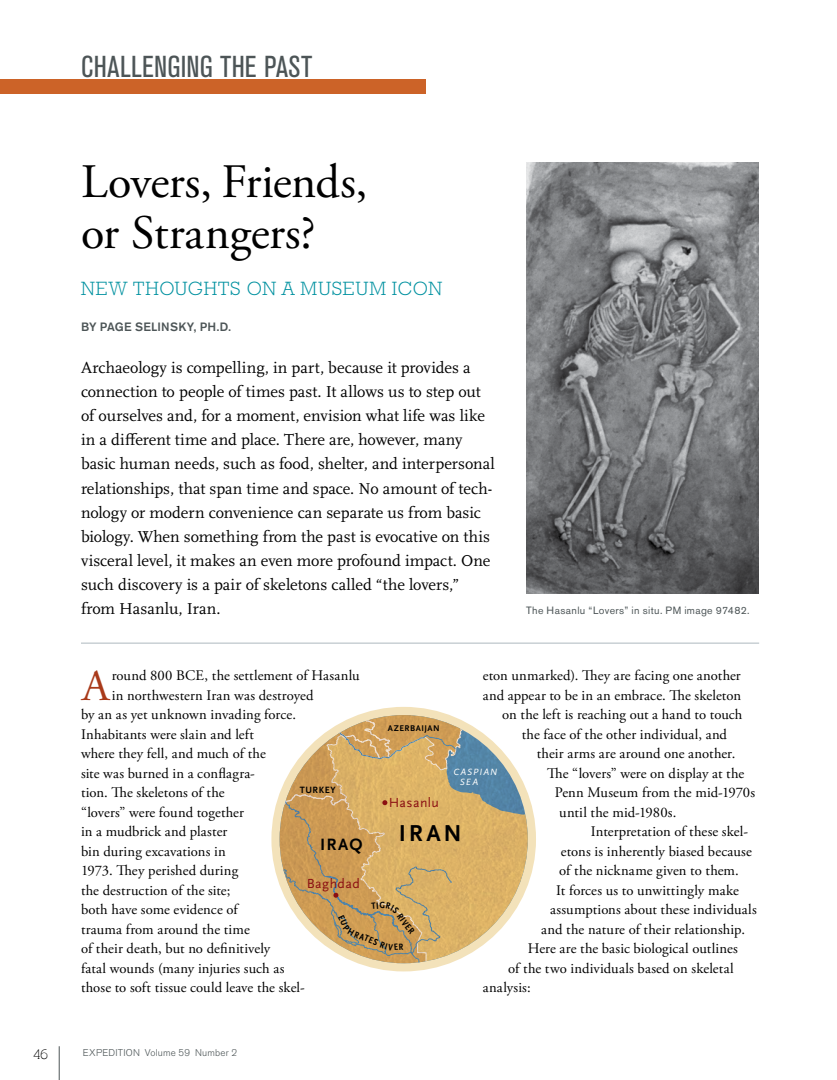
<style>
.page{position:relative;width:837px;height:1080px;background:#fff}
.page>*{position:absolute;margin:0;border:0;box-sizing:border-box;transform-origin:0 0}
.t1{font:48px/51.2px "Adobe Garamond Pro";letter-spacing:-.01em;color:#000}
.t2{font:44.1px "Adobe Garamond Pro";color:#a93a1a}
.t3{font:condensed 30px "Akzidenz Grotesk BE";letter-spacing:.005em;color:#4d5557}
.t4{font:700 24px "Scala Sans OT";color:#000}
.t5{font:300 19.5px "Rockwell";letter-spacing:.03em;color:#0091a0}
.t6{font:700 17.25px "Scala Sans OT";color:#000}
.t7{font:16.5px/24.2px "Scala OT";color:#000}
.t8{font:14.7px "Adobe Garamond Pro";letter-spacing:.01em;color:#000}
.t9{font:13.8px "Scala Sans OT";letter-spacing:.03em;color:#8b0f12}
.t10{font:13.5px "Alexandria FLF";color:#000}
.t11{font:500 12px "Akzidenz Grotesk BE";letter-spacing:.02em;color:#4d5557}
.t12{font:700 12px "Scala Sans OT";letter-spacing:.11em;color:#000}
.t13{font:10.5px "Akzidenz Grotesk BE";letter-spacing:.035em;color:#4d5557}
.t14{font:300 9.75px "Akzidenz Grotesk BE";letter-spacing:.02em;color:#4d5557}
.t15{font:700 9.6px "Scala Sans OT";letter-spacing:.065em;color:#000}
.t16{font:italic 9.45px/10.4px "Scala Sans OT";letter-spacing:.115em;color:#fff}
.t17{font:700 8.7px "Scala Sans OT";letter-spacing:.06em;color:#000}
</style>
<div class="page">
<hr style="left:59px;top:1046px;width:1px;height:34px;background:#4d5557">
<hr style="left:81px;top:643px;width:678px;height:1px;background:#adb8bf">
<div style="left:0;top:79px;width:425px;height:15px;background:#cc6328"></div>
<img style="left:526px;top:162px;width:233px;height:432px">
<div style="left:271px;top:707px;width:265px;height:264px;background:#f3e2ba;border-radius:50%"></div>
<svg style="left:280px;top:715px;width:248px;height:248px"></svg>
<h3 class="t3" style="left:81px;top:49px;width:233px">CHALLENGING THE PAST</h3>
<h1 class="t1" style="left:81px;top:158px;width:288px">Lovers, Friends, or Strangers?</h1>
<h3 class="t5" style="left:81px;top:277px;width:363px">NEW THOUGHTS ON A MUSEUM ICON</h3>
<p class="t11" style="left:81px;top:319px;width:151px">BY PAGE SELINSKY, PH.D.</p>
<p class="t7" style="left:81px;top:356px;width:415px">Archaeology is compelling, in part, because it provides a connection to people of times past. It allows us to step out of ourselves and, for a moment, envision what life was like in a different time and place. There are, however, many basic human needs, such as food, shelter, and interpersonal relationships, that span time and space. No amount of tech&shy;nology or modern convenience can separate us from basic biology. When something from the past is evocative on this visceral level, it makes an even more profound impact. One such discovery is a pair of skeletons called “the lovers,” from Hasanlu, Iran.</p>
<p class="t13" style="left:526px;top:604px;width:225px">The Hasanlu “Lovers” in situ. PM image 97482.</p>
<h2 class="t2" style="left:82px;top:659px;width:29px">A</h2>
<p class="t8" style="left:112px;top:667px;width:249px">round 800 BCE, the settlement of Hasanlu</p>
<p class="t8" style="left:112px;top:686px;width:203px">in northwestern Iran was destroyed</p>
<p class="t8" style="left:81px;top:706px;width:217px">by an as yet unknown invading force.</p>
<p class="t8" style="left:81px;top:725px;width:175px">Inhabitants were slain and left</p>
<p class="t8" style="left:81px;top:745px;width:186px">where they fell, and much of the</p>
<p class="t8" style="left:81px;top:764px;width:175px">site was burned in a conflagra-</p>
<p class="t8" style="left:81px;top:784px;width:145px">tion. The skeletons of the</p>
<p class="t8" style="left:81px;top:803px;width:164px">“lovers” were found together</p>
<p class="t8" style="left:81px;top:823px;width:148px">in a mudbrick and plaster</p>
<p class="t8" style="left:81px;top:842px;width:146px">bin during excavations in</p>
<p class="t8" style="left:81px;top:862px;width:159px">1973. They perished during</p>
<p class="t8" style="left:81px;top:881px;width:151px">the destruction of the site;</p>
<p class="t8" style="left:81px;top:901px;width:158px">both have some evidence of</p>
<p class="t8" style="left:81px;top:920px;width:170px">trauma from around the time</p>
<p class="t8" style="left:81px;top:940px;width:191px">of their death, but no definitively</p>
<p class="t8" style="left:81px;top:959px;width:205px">fatal wounds (many injuries such as</p>
<p class="t8" style="left:81px;top:979px;width:225px">those to soft tissue could leave the skel-</p>
<p class="t15" style="left:300px;top:784px;width:38px">TURKEY</p>
<p class="t6" style="left:320px;top:834px;width:44px">IRAQ</p>
<p class="t9" style="left:307px;top:876px;width:55px">Baghdad</p>
<p class="t12" style="left:240px;top:960px;width:40px">SAUDI</p>
<p class="t10" style="left:33px;top:1047px;width:16px">46</p>
<p class="t14" style="left:83px;top:1047px;width:156px">EXPEDITION Volume 59 Number 2</p>
<p class="t8" style="left:483px;top:667px;width:260px">eton unmarked). They are facing one another</p>
<p class="t8" style="left:483px;top:686px;width:260px">and appear to be in an embrace. The skeleton</p>
<p class="t8" style="left:502px;top:706px;width:242px">on the left is reaching out a hand to touch</p>
<p class="t8" style="left:522px;top:725px;width:207px">the face of the other individual, and</p>
<p class="t8" style="left:537px;top:745px;width:200px">their arms are around one another.</p>
<p class="t8" style="left:547px;top:764px;width:199px">The “lovers” were on display at the</p>
<p class="t8" style="left:555px;top:784px;width:202px">Penn Museum from the mid-1970s</p>
<p class="t8" style="left:559px;top:803px;width:119px">until the mid-1980s.</p>
<p class="t8" style="left:591px;top:823px;width:159px">Interpretation of these skel-</p>
<p class="t8" style="left:561px;top:842px;width:193px">etons is inherently biased because</p>
<p class="t8" style="left:559px;top:862px;width:181px">of the nickname given to them.</p>
<p class="t8" style="left:556px;top:881px;width:184px">It forces us to unwittingly make</p>
<p class="t8" style="left:550px;top:901px;width:208px">assumptions about these individuals</p>
<p class="t8" style="left:541px;top:920px;width:205px">and the nature of their relationship.</p>
<p class="t8" style="left:528px;top:940px;width:212px">Here are the basic biological outlines</p>
<p class="t8" style="left:508px;top:959px;width:227px">of the two individuals based on skeletal</p>
<p class="t8" style="left:483px;top:979px;width:49px">analysis:</p>
<p class="t17" style="left:388px;top:724px;width:53px">AZERBAIJAN</p>
<p class="t16" style="left:460px;top:767px;width:39px;text-indent:-7px">CASPIAN<br>SEA</p>
<p class="t9" style="left:389px;top:795px;width:52px">Hasanlu</p>
<h3 class="t4" style="left:399px;top:820px;width:65px">IRAN</h3>
</div>
